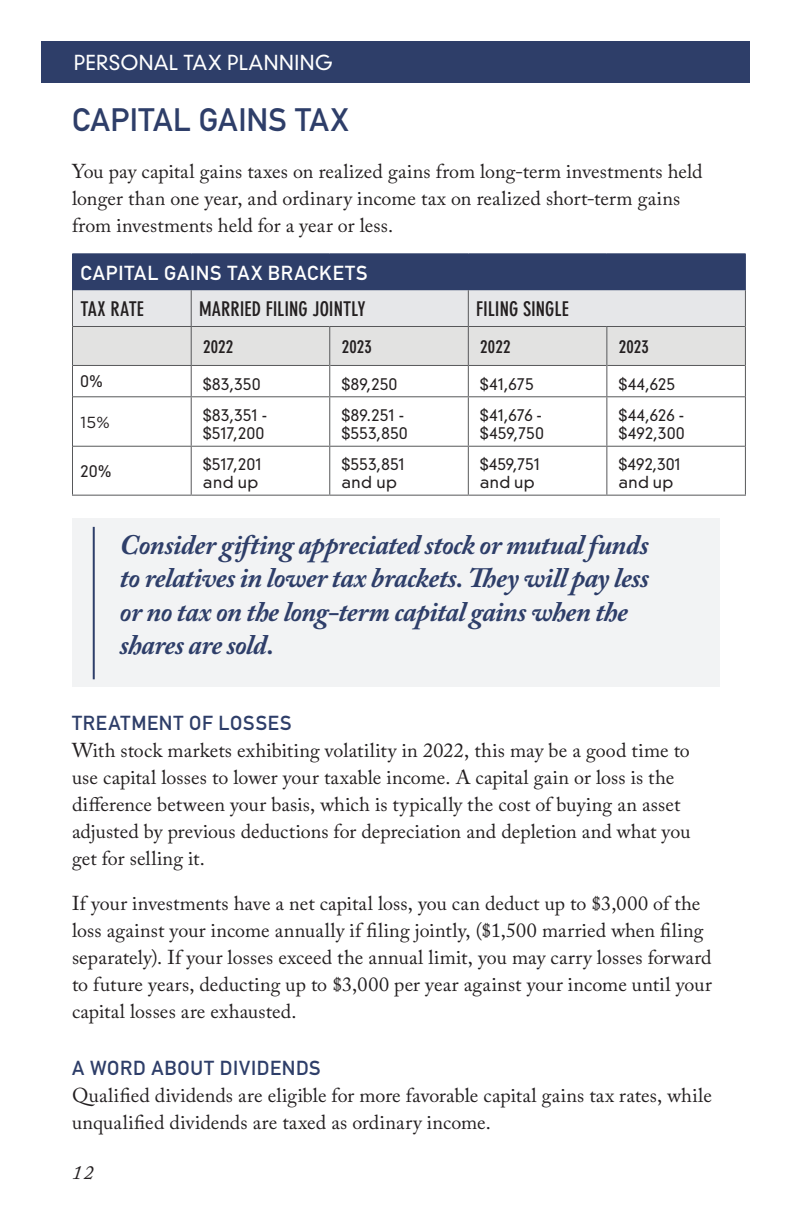
<style>
.page{position:relative;width:792px;height:1224px;background:#fff}
.page>*{position:absolute;margin:0;border:0;box-sizing:border-box;transform-origin:0 0}
.t1{font:32px "DIN Mittelschrift";letter-spacing:.015em;color:#2e3e69}
.Body{font:italic 700 28px/33.6px "Adobe Caslon Pro";letter-spacing:-.02em;color:#2e3e69}
.Body-2{font:20px/27px "Adobe Caslon Pro";letter-spacing:.005em;color:#231f20}
.Subhead{font:700 condensed 20px "DIN Neuzeit Grotesk Std";color:#231f20}
.t2{font:20px "DIN Mittelschrift";letter-spacing:.045em;color:#fff}
.t3{font:300 20px "DIN Neuzeit Grotesk Std";letter-spacing:.015em;color:#fff}
.t4{font:italic 20px "Adobe Caslon Pro";color:#231f20}
.Body-3{font:700 condensed 18px "DIN Neuzeit Grotesk Std";letter-spacing:.01em;color:#231f20}
.Body-4{font:300 16px "DIN Neuzeit Grotesk Std";letter-spacing:.02em;color:#231f20}
.Body-5{font:16px "Gotham";color:#231f20}
.s1{font-family:"DIN Mittelschrift";color:#2e3e69}
</style>
<div class="page">
<div style="left:42px;top:41px;width:708px;height:42px;background:#2e3e69"></div>
<div style="left:72px;top:254px;width:673px;height:36px;background:#2e3e69"></div>
<div style="left:73px;top:290px;width:672px;height:75px;background:#e2e2e1"></div>
<svg style="left:73px;top:366px;width:672px;height:129px"></svg>
<hr style="left:191px;top:290px;width:1px;height:36px;background:#57585a">
<hr style="left:191px;top:326px;width:139px;height:1px;background:#57585a">
<hr style="left:330px;top:326px;width:138px;height:1px;background:#57585a">
<hr style="left:745px;top:290px;width:1px;height:36px;background:#57585a">
<hr style="left:468px;top:290px;width:1px;height:36px;background:#57585a">
<hr style="left:468px;top:326px;width:139px;height:1px;background:#57585a">
<hr style="left:607px;top:326px;width:138px;height:1px;background:#57585a">
<hr style="left:72px;top:290px;width:1px;height:36px;background:#57585a">
<hr style="left:73px;top:326px;width:118px;height:1px;background:#57585a">
<hr style="left:72px;top:326px;width:1px;height:39px;background:#57585a">
<hr style="left:72px;top:365px;width:1px;height:32px;background:#57585a">
<hr style="left:72px;top:397px;width:1px;height:49px;background:#57585a">
<hr style="left:72px;top:446px;width:1px;height:49px;background:#57585a">
<hr style="left:72px;top:495px;width:120px;height:1px;background:#57585a">
<hr style="left:73px;top:365px;width:118px;height:1px;background:#57585a">
<hr style="left:73px;top:396px;width:118px;height:1px;background:#57585a">
<hr style="left:73px;top:446px;width:118px;height:1px;background:#57585a">
<hr style="left:191px;top:327px;width:1px;height:38px;background:#57585a">
<hr style="left:468px;top:327px;width:1px;height:38px;background:#57585a">
<hr style="left:745px;top:326px;width:1px;height:39px;background:#57585a">
<hr style="left:191px;top:365px;width:138px;height:1px;background:#57585a">
<hr style="left:330px;top:365px;width:138px;height:1px;background:#57585a">
<hr style="left:468px;top:365px;width:138px;height:1px;background:#57585a">
<hr style="left:607px;top:365px;width:138px;height:1px;background:#57585a">
<hr style="left:329px;top:327px;width:1px;height:38px;background:#57585a">
<hr style="left:606px;top:327px;width:1px;height:38px;background:#57585a">
<hr style="left:191px;top:366px;width:1px;height:30px;background:#57585a">
<hr style="left:329px;top:365px;width:1px;height:31px;background:#57585a">
<hr style="left:468px;top:366px;width:1px;height:30px;background:#57585a">
<hr style="left:606px;top:365px;width:1px;height:31px;background:#57585a">
<hr style="left:745px;top:365px;width:1px;height:32px;background:#57585a">
<hr style="left:191px;top:397px;width:1px;height:49px;background:#57585a">
<hr style="left:329px;top:397px;width:1px;height:49px;background:#57585a">
<hr style="left:468px;top:397px;width:1px;height:49px;background:#57585a">
<hr style="left:606px;top:397px;width:1px;height:49px;background:#57585a">
<hr style="left:745px;top:397px;width:1px;height:49px;background:#57585a">
<hr style="left:191px;top:447px;width:1px;height:48px;background:#57585a">
<hr style="left:329px;top:447px;width:1px;height:48px;background:#57585a">
<hr style="left:468px;top:447px;width:1px;height:48px;background:#57585a">
<hr style="left:606px;top:447px;width:1px;height:48px;background:#57585a">
<hr style="left:745px;top:446px;width:1px;height:49px;background:#57585a">
<hr style="left:191px;top:396px;width:139px;height:1px;background:#57585a">
<hr style="left:330px;top:396px;width:138px;height:1px;background:#57585a">
<hr style="left:468px;top:396px;width:139px;height:1px;background:#57585a">
<hr style="left:607px;top:396px;width:138px;height:1px;background:#57585a">
<hr style="left:191px;top:446px;width:139px;height:1px;background:#57585a">
<hr style="left:330px;top:446px;width:138px;height:1px;background:#57585a">
<hr style="left:468px;top:446px;width:139px;height:1px;background:#57585a">
<hr style="left:607px;top:446px;width:138px;height:1px;background:#57585a">
<hr style="left:192px;top:495px;width:138px;height:1px;background:#57585a">
<hr style="left:330px;top:495px;width:138px;height:1px;background:#57585a">
<hr style="left:468px;top:495px;width:139px;height:1px;background:#57585a">
<hr style="left:607px;top:495px;width:139px;height:1px;background:#57585a">
<hr style="left:72px;top:253px;width:119px;height:1px;background:#2e3e69">
<hr style="left:191px;top:253px;width:139px;height:1px;background:#2e3e69">
<hr style="left:330px;top:253px;width:138px;height:1px;background:#2e3e69">
<hr style="left:468px;top:253px;width:139px;height:1px;background:#2e3e69">
<hr style="left:607px;top:253px;width:139px;height:1px;background:#2e3e69">
<hr style="left:745px;top:254px;width:1px;height:36px;background:#2e3e69">
<div style="left:72px;top:518px;width:648px;height:169px;background:#f2f3f4"></div>
<hr style="left:93px;top:527px;width:2px;height:152px;background:#2e3e69">
<p class="t3" style="left:74px;top:50px;width:261px">PERSONAL TAX PLANNING</p>
<p class="t1" style="left:72px;top:101px;width:278px">CAPITAL GAINS TAX</p>
<p class="Body-2" style="left:72px;top:157px;width:632px">You pay capital gains taxes on realized gains from long-term investments held longer than one year, and ordinary income tax on realized short-term gains from investments held for a year or less.</p>
<p class="t2" style="left:80px;top:261px;width:289px">CAPITAL GAINS TAX BRACKETS</p>
<p class="Subhead" style="left:80px;top:297px;width:65px">TAX RATE</p>
<p class="Subhead" style="left:199px;top:297px;width:168px">MARRIED FILING JOINTLY</p>
<p class="Subhead" style="left:476px;top:297px;width:94px">FILING SINGLE</p>
<p class="Body-3" style="left:203px;top:336px;width:32px">2022</p>
<p class="Body-3" style="left:342px;top:336px;width:31px">2023</p>
<p class="Body-3" style="left:480px;top:336px;width:32px">2022</p>
<p class="Body-3" style="left:619px;top:336px;width:31px">2023</p>
<p class="Body-4" style="left:80px;top:372px;width:24px">0%</p>
<p class="Body-4" style="left:203px;top:374px;width:59px">$83,350</p>
<p class="Body-4" style="left:342px;top:374px;width:57px">$89,250</p>
<p class="Body-4" style="left:480px;top:374px;width:55px">$41,675</p>
<p class="Body-4" style="left:619px;top:374px;width:58px">$44,625</p>
<p class="Body-5" style="left:80px;top:412px;width:31px">15%</p>
<p class="Body-4" style="left:203px;top:406px;width:65px">$83,351 -</p>
<p class="Body-4" style="left:203px;top:424px;width:63px">$517,200</p>
<p class="Body-4" style="left:342px;top:406px;width:64px">$89.251 -</p>
<p class="Body-4" style="left:342px;top:424px;width:67px">$553,850</p>
<p class="Body-4" style="left:480px;top:406px;width:63px">$41,676 -</p>
<p class="Body-4" style="left:480px;top:424px;width:65px">$459,750</p>
<p class="Body-4" style="left:619px;top:406px;width:66px">$44,626 -</p>
<p class="Body-4" style="left:619px;top:424px;width:67px">$492,300</p>
<p class="Body-4" style="left:80px;top:461px;width:33px">20%</p>
<p class="Body-4" style="left:203px;top:455px;width:60px">$517,201</p>
<p class="Body-4" style="left:203px;top:473px;width:57px">and up</p>
<p class="Body-4" style="left:342px;top:455px;width:65px">$553,851</p>
<p class="Body-4" style="left:342px;top:473px;width:57px">and up</p>
<p class="Body-4" style="left:480px;top:455px;width:61px">$459,751</p>
<p class="Body-4" style="left:480px;top:473px;width:56px">and up</p>
<p class="Body-4" style="left:619px;top:455px;width:64px">$492,301</p>
<p class="Body-4" style="left:619px;top:473px;width:56px">and up</p>
<p class="Body" style="left:120px;top:527px;width:531px">Consider gifting appreciated stock or mutual funds to relatives in lower tax brackets. They will pay less or no tax on the long-term capital gains when the shares are sold.</p>
<p class="Body-2" style="left:72px;top:709px;width:620px"><span class="s1">TREATMENT OF LOSSES<br></span>With stock markets exhibiting volatility in 2022, this may be a good time to use capital losses to lower your taxable income. A capital gain or loss is the difference between your basis, which is typically the cost of buying an asset adjusted by previous deductions for depreciation and depletion and what you get for selling it.</p>
<p class="Body-2" style="left:72px;top:889px;width:641px">If your investments have a net capital loss, you can deduct up to $3,000 of the loss against your income annually if filing jointly, ($1,500 married when filing separately). If your losses exceed the annual limit, you may carry losses forward to future years, deducting up to $3,000 per year against your income until your capital losses are exhausted.</p>
<p class="Body-2" style="left:72px;top:1054px;width:641px"><span class="s1">A WORD ABOUT DIVIDENDS<br></span>Qualified dividends are eligible for more favorable capital gains tax rates, while unqualified dividends are taxed as ordinary income.</p>
<p class="t4" style="left:72px;top:1160px;width:23px">12</p>
</div>
